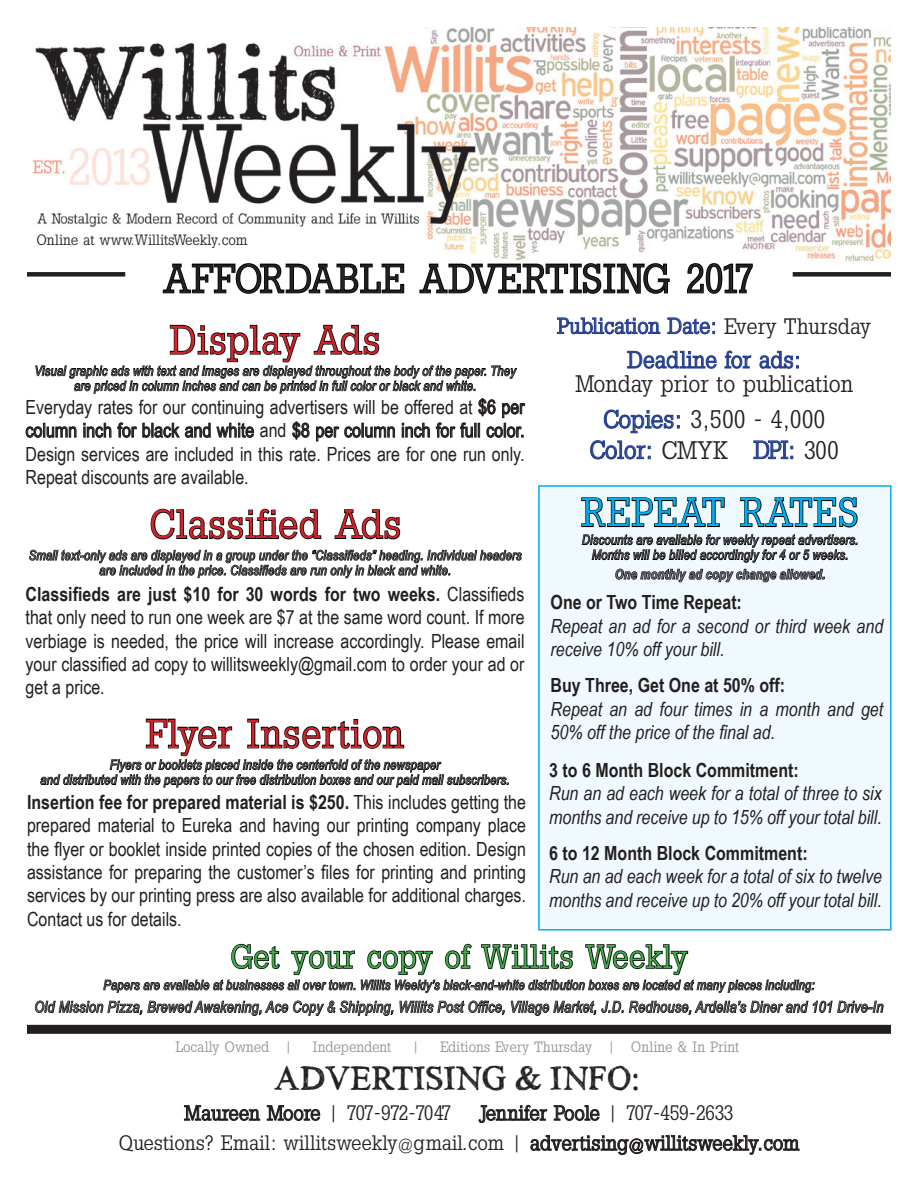
<style>
.page{position:relative;width:918px;height:1188px;background:#fff}
.page>*{position:absolute;margin:0;border:0;box-sizing:border-box;transform-origin:0 0}
.t1{font:40.5px "Slab Tall X";letter-spacing:.02em;color:#d1232a}
.t2{font:40.5px "Slab Tall X";letter-spacing:.02em;color:#231f20}
.t3{font:40.5px "Slab Tall X";letter-spacing:.02em;color:#00aeef}
.t4{font:36px "Hand TIMES";color:#231f20;scale:.92 1}
.t5{font:33px "Slab Tall X";letter-spacing:.02em;color:#40ae49}
.t6{font:25.5px/30.6px "Slab Tall X";color:#231f20;text-align:center}
.t7{font:24px "Slab Tall X";color:#231f20}
.t8{font:24px "Slab Tall X";color:#253f8e}
.t9{font:22.5px "Slab Tall X";color:#253f8e}
.t10{font:21px/30px "Slab Tall X";color:#231f20}
.t11{font:21px "Slab Tall X";letter-spacing:-.04em;color:#231f20}
.t12{font:19.5px/23.4px "Arial Narrow";color:#231f20;text-align:justify}
.t13{font:italic 19.5px/23.4px "Arial Narrow";color:#231f20}
.t14{font:700 19.5px "Arial Narrow";color:#231f20}
.t15{font:italic 15.3px "Arial Narrow";letter-spacing:.02em;color:#636366}
.t16{font:15px "Slab Tall X";color:#919396}
.t17{font:15px "Slab Tall X";color:#231f20}
.t18{font:italic 13.5px/15px "Arial Narrow";letter-spacing:.02em;color:#636366;text-align:center}
.t19{font:italic 700 13.5px "Arial Narrow";letter-spacing:.02em;color:#636366}
.s1{font-weight:700}
.s2{color:#231f20}
.s3{color:#253f8e}
</style>
<div class="page">
<div style="left:538px;top:485px;width:354px;height:446px;background:#f0f9fd;border:2px solid #00aeef"></div>
<img style="left:32px;top:27px;width:859px;height:247px">
<svg style="left:162px;top:262px;width:243px;height:32px"></svg>
<svg style="left:419px;top:261px;width:252px;height:33px"></svg>
<svg style="left:686px;top:262px;width:68px;height:32px"></svg>
<svg style="left:581px;top:497px;width:144px;height:31px"></svg>
<svg style="left:740px;top:496px;width:118px;height:32px"></svg>
<svg style="left:150px;top:508px;width:172px;height:32px"></svg>
<svg style="left:334px;top:509px;width:67px;height:31px"></svg>
<svg style="left:29px;top:549px;width:493px;height:30px"></svg>
<svg style="left:40px;top:718px;width:468px;height:70px"></svg>
<svg style="left:103px;top:943px;width:711px;height:50px"></svg>
<svg style="left:35px;top:1000px;width:470px;height:16px"></svg>
<svg style="left:511px;top:1000px;width:112px;height:16px"></svg>
<svg style="left:629px;top:1000px;width:255px;height:15px"></svg>
<svg style="left:184px;top:1105px;width:76px;height:16px"></svg>
<svg style="left:267px;top:1105px;width:54px;height:16px"></svg>
<svg style="left:478px;top:1105px;width:69px;height:18px"></svg>
<svg style="left:553px;top:1105px;width:47px;height:16px"></svg>
<svg style="left:530px;top:1135px;width:270px;height:20px"></svg>
<div style="left:27px;top:1025px;width:864px;height:9px;background:#231f20"></div>
<div style="left:793px;top:272px;width:98px;height:5px;background:#231f20"></div>
<div style="left:27px;top:272px;width:98px;height:5px;background:#231f20"></div>
<svg style="left:557px;top:317px;width:104px;height:18px"></svg>
<svg style="left:667px;top:317px;width:48px;height:18px"></svg>
<svg style="left:627px;top:351px;width:90px;height:18px"></svg>
<svg style="left:724px;top:350px;width:27px;height:19px"></svg>
<svg style="left:759px;top:351px;width:40px;height:18px"></svg>
<svg style="left:604px;top:409px;width:76px;height:25px"></svg>
<svg style="left:590px;top:440px;width:61px;height:20px"></svg>
<svg style="left:753px;top:440px;width:40px;height:19px"></svg>
<svg style="left:25px;top:324px;width:501px;height:118px"></svg>
<svg style="left:582px;top:534px;width:275px;height:49px"></svg>
<p class="t17" style="left:36px;top:231px;width:212px">Online at www.WillitsWeekly.com</p>
<h1 class="t2" style="left:164px;top:255px;width:592px">AFFORDABLE ADVERTISING 2017</h1>
<h1 class="t1" style="left:170px;top:316px;width:212px">Display Ads</h1>
<p class="t18" style="left:34px;top:363px;width:483px">Visual graphic ads with text and images are displayed throughout the body of the paper. They are priced in column inches and can be printed in full color or black and white.</p>
<p class="t12" style="left:26px;top:394px;width:500px">Everyday rates for our continuing advertisers will be offered at $6 per column inch for black and white and $8 per column inch for full color.<br>Design services are included in this rate. Prices are for one run only.<br>Repeat discounts are available.</p>
<h1 class="t1" style="left:149px;top:501px;width:254px">Classified Ads</h1>
<p class="t18" style="left:29px;top:548px;width:494px">Small text-only ads are displayed in a group under the “Classifieds” heading. Individual headers are included in the price. Classifieds are run only in black and white.</p>
<p class="t12" style="left:26px;top:582px;width:500px"><span class="s1">Classifieds are just $10 for 30 words for two weeks.</span> Classifieds that only need to run one week are $7 at the same word count. If more verbiage is needed, the price will increase accordingly. Please email your classified ad copy to willitsweekly@gmail.com to order your ad or get a price.</p>
<h1 class="t1" style="left:146px;top:710px;width:259px">Flyer Insertion</h1>
<p class="t18" style="left:40px;top:757px;width:471px">Flyers or booklets placed inside the centerfold of the newspaper<br>and distributed with the papers to our free distribution boxes and our paid mail subscribers.</p>
<p class="t12" style="left:27px;top:789px;width:500px"><span class="s1">Insertion fee for prepared material is $250.</span> This includes getting the prepared material to Eureka and having our printing company place the flyer or booklet inside printed copies of the chosen edition. Design assistance for preparing the customer’s files for printing and printing services by our printing press are also available for additional charges.<br>Contact us for details.</p>
<p class="t9" style="left:557px;top:313px;width:315px">Publication Date: <span class="s2">Every Thursday</span></p>
<p class="t8" style="left:627px;top:346px;width:175px">Deadline for ads:</p>
<p class="t7" style="left:575px;top:370px;width:279px">Monday prior to publication</p>
<h3 class="t6" style="left:589px;top:404px;width:251px"><span class="s3">Copies:</span> 3,500 - 4,000<br><span class="s3">Color:</span> CMYK <span class="s3">DPI:</span> 300</h3>
<h1 class="t3" style="left:581px;top:489px;width:279px">REPEAT RATES</h1>
<p class="t18" style="left:582px;top:532px;width:278px">Discounts are available for weekly repeat advertisers.<br>Months will be billed accordingly for 4 or 5 weeks.</p>
<p class="t19" style="left:615px;top:564px;width:212px">One monthly ad copy change allowed.</p>
<p class="t14" style="left:551px;top:588px;width:193px">One or Two Time Repeat:</p>
<p class="t13" style="left:551px;top:614px;width:334px">Repeat an ad for a second or third week and receive 10% off your bill.</p>
<p class="t14" style="left:551px;top:670px;width:236px">Buy Three, Get One at 50% off:</p>
<p class="t13" style="left:551px;top:697px;width:334px">Repeat an ad four times in a month and get<br>50% off the price of the final ad.</p>
<p class="t14" style="left:549px;top:755px;width:251px">3 to 6 Month Block Commitment:</p>
<p class="t13" style="left:549px;top:782px;width:334px">Run an ad each week for a total of three to six months and receive up to 15% off your total bill.</p>
<p class="t14" style="left:549px;top:838px;width:260px">6 to 12 Month Block Commitment:</p>
<p class="t13" style="left:549px;top:864px;width:334px">Run an ad each week for a total of six to twelve months and receive up to 20% off your total bill.</p>
<h3 class="t5" style="left:230px;top:937px;width:459px">Get your copy of Willits Weekly</h3>
<p class="t18" style="left:103px;top:977px;width:713px">Papers are available at businesses all over town. Willits Weekly’s black-and-white distribution boxes are located at many places including:</p>
<p class="t15" style="left:34px;top:996px;width:851px">Old Mission Pizza, Brewed Awakening, Ace Copy &amp; Shipping, Willits Post Office, Village Market, J.D. Redhouse, Ardella’s Diner and 101 Drive-In</p>
<p class="t16" style="left:175px;top:1038px;width:119px">Locally Owned |</p>
<p class="t16" style="left:313px;top:1038px;width:80px">Independent</p>
<p class="t16" style="left:411px;top:1038px;width:10px">|</p>
<p class="t16" style="left:440px;top:1038px;width:301px">Editions Every Thursday | Online &amp; In Print</p>
<h2 class="t4" style="left:274px;top:1058px;width:399px">ADVERTISING &amp; INFO:</h2>
<p class="t10" style="left:119px;top:1098px;width:682px;text-indent:361px">Jennifer Poole | 707-459-2633<br>Questions? Email: willitsweekly@gmail.com | advertising@willitsweekly.com</p>
<p class="t11" style="left:184px;top:1101px;width:269px">Maureen Moore | 707-972-7047</p>
</div>
